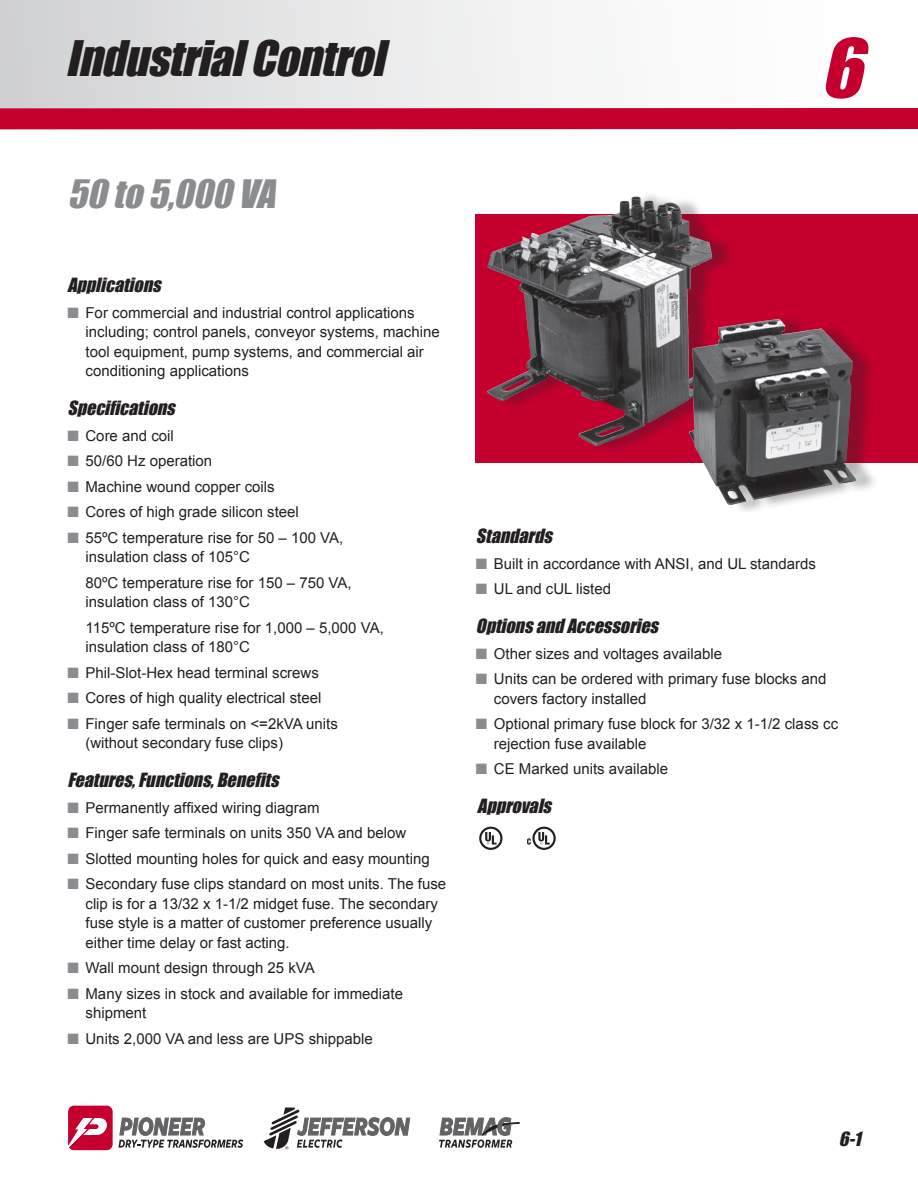
<style>
.page{position:relative;width:918px;height:1188px;background:#fff}
.page>*{position:absolute;margin:0;border:0;box-sizing:border-box;transform-origin:0 0}
.t1{font:italic 75px "Impact";color:#c5002e}
.t2{font:italic 45px "Impact";color:#231f20}
.t3{font:italic 36px "Impact";color:#8a8c8f}
.t4{font:italic 18px "Impact";color:#231f20}
.t5{font:15px/19.5px "Arial";color:#231f20}
.s1{color:#8a8c8f}
</style>
<div class="page">
<div style="left:0;top:0;width:918px;height:117px;background:linear-gradient(to right,#d4d5d6,#fff)"></div>
<svg style="left:0;top:97px;width:918px;height:33px"></svg>
<svg style="left:68px;top:1106px;width:175px;height:44px"></svg>
<svg style="left:439px;top:1117px;width:81px;height:31px"></svg>
<svg style="left:264px;top:1108px;width:146px;height:41px"></svg>
<svg style="left:479px;top:827px;width:24px;height:23px"></svg>
<svg style="left:527px;top:827px;width:29px;height:23px"></svg>
<div style="left:476px;top:214px;width:442px;height:249px;background:#c5002e"></div>
<div style="left:494px;top:191px;width:385px;height:320px;background:#231f20;opacity:.34"></div>
<img style="left:553px;top:197px;width:79px;height:33px">
<h2 class="t2" style="left:65px;top:24px;width:334px">IndustrialControl</h2>
<h1 class="t1" style="left:820px;top:10px;width:66px">6</h1>
<h3 class="t3" style="left:68px;top:166px;width:220px">50to5,000VA</h3>
<p class="t4" style="left:68px;top:271px;width:100px">Applications</p>
<p class="t5" style="left:86px;top:303px;width:356px;text-indent:-18px"><span class="s1">■</span> For commercial and industrial control applications including; control panels, conveyor systems, machine tool equipment, pump systems, and commercial air conditioning applications</p>
<p class="t4" style="left:68px;top:394px;width:115px">Specifications</p>
<p class="t5" style="left:68px;top:426px;width:108px"><span class="s1">■</span> Core and coil</p>
<p class="t5" style="left:68px;top:452px;width:146px"><span class="s1">■</span> 50/60 Hz operation</p>
<p class="t5" style="left:68px;top:477px;width:209px"><span class="s1">■</span> Machine wound copper coils</p>
<p class="t5" style="left:68px;top:503px;width:233px"><span class="s1">■</span> Cores of high grade silicon steel</p>
<p class="t5" style="left:86px;top:528px;width:259px;text-indent:-18px"><span class="s1">■</span> 55ºC temperature rise for 50 – 100 VA, insulation class of 105°C</p>
<p class="t5" style="left:86px;top:573px;width:268px">80ºC temperature rise for 150 – 750 VA, insulation class of 130°C</p>
<p class="t5" style="left:86px;top:618px;width:300px">115ºC temperature rise for 1,000 – 5,000 VA, insulation class of 180°C</p>
<p class="t5" style="left:68px;top:663px;width:253px"><span class="s1">■</span> Phil-Slot-Hex head terminal screws</p>
<p class="t5" style="left:68px;top:689px;width:255px"><span class="s1">■</span> Cores of high quality electrical steel</p>
<p class="t5" style="left:86px;top:714px;width:254px;text-indent:-18px"><span class="s1">■</span> Finger safe terminals on &lt;=2kVA units (without secondary fuse clips)</p>
<p class="t4" style="left:68px;top:766px;width:218px">Features,Functions,Benefits</p>
<p class="t5" style="left:68px;top:798px;width:254px"><span class="s1">■</span> Permanently affixed wiring diagram</p>
<p class="t5" style="left:68px;top:824px;width:340px"><span class="s1">■</span> Finger safe terminals on units 350 VA and below</p>
<p class="t5" style="left:68px;top:849px;width:364px"><span class="s1">■</span> Slotted mounting holes for quick and easy mounting</p>
<p class="t5" style="left:86px;top:875px;width:362px;text-indent:-18px"><span class="s1">■</span> Secondary fuse clips standard on most units. The fuse clip is for a 13/32 x 1-1/2 midget fuse. The secondary fuse style is a matter of customer preference usually either time delay or fast acting.</p>
<p class="t5" style="left:68px;top:959px;width:249px"><span class="s1">■</span> Wall mount design through 25 kVA</p>
<p class="t5" style="left:86px;top:984px;width:319px;text-indent:-18px"><span class="s1">■</span> Many sizes in stock and available for immediate shipment</p>
<p class="t5" style="left:68px;top:1029px;width:307px"><span class="s1">■</span> Units 2,000 VA and less are UPS shippable</p>
<p class="t4" style="left:476px;top:522px;width:83px">Standards</p>
<p class="t5" style="left:476px;top:554px;width:342px"><span class="s1">■</span> Built in accordance with ANSI, and UL standards</p>
<p class="t5" style="left:476px;top:580px;width:137px"><span class="s1">■</span> UL and cUL listed</p>
<p class="t4" style="left:476px;top:612px;width:189px">OptionsandAccessories</p>
<p class="t5" style="left:476px;top:644px;width:248px"><span class="s1">■</span> Other sizes and voltages available</p>
<p class="t5" style="left:494px;top:670px;width:334px;text-indent:-18px"><span class="s1">■</span> Units can be ordered with primary fuse blocks and covers factory installed</p>
<p class="t5" style="left:494px;top:715px;width:346px;text-indent:-18px"><span class="s1">■</span> Optional primary fuse block for 3/32 x 1-1/2 class cc rejection fuse available</p>
<p class="t5" style="left:476px;top:760px;width:194px"><span class="s1">■</span> CE Marked units available</p>
<p class="t4" style="left:477px;top:792px;width:81px">Approvals</p>
<p class="t4" style="left:839px;top:1125px;width:29px">6-1</p>
</div>
